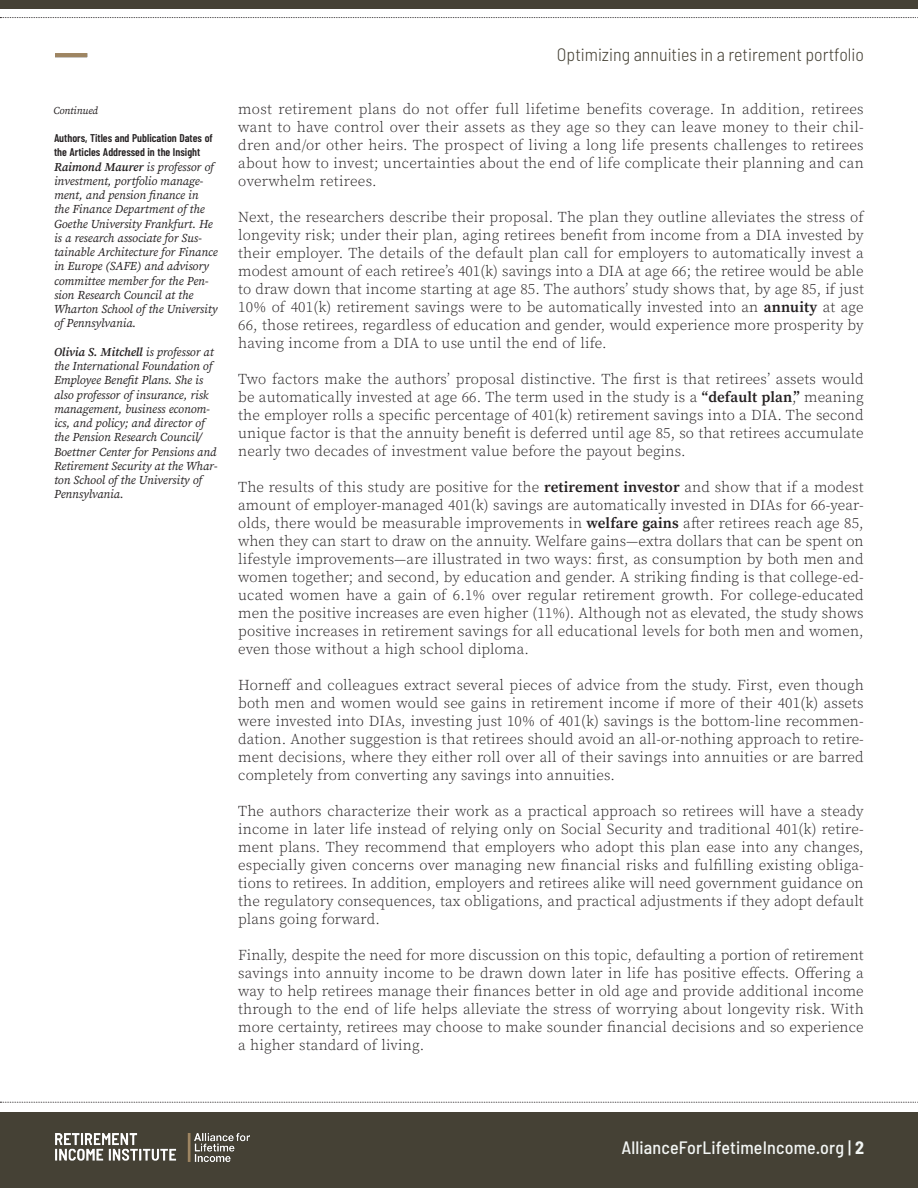
<style>
.page{position:relative;width:918px;height:1188px;background:#fff}
.page>*{position:absolute;margin:0;border:0;box-sizing:border-box;transform-origin:0 0}
.Paragraph_Style_1{font:300 semi-condensed 18px "Barlow";color:#454135}
.t1{font:500 semi-condensed 18px "Barlow";letter-spacing:.01em;color:#f3f6f4}
.Paragraph_Style_1-2{font:300 15px/18px "Source Serif Pro";letter-spacing:.01em;color:#231f20;text-align:justify}
.Paragraph_Style_1-3{font:italic 12px/14.2px "Source Serif Pro";letter-spacing:-.005em;color:#231f20}
.Paragraph_Style_1-4{font:600 11.25px/14.2px "Barlow Condensed";color:#231f20}
.Paragraph_Style_1-5{font:italic 10.5px "Source Serif Pro";letter-spacing:-.01em;color:#231f20}
.s1{font-weight:600}
.s2{font-weight:700}
</style>
<div class="page">
<div style="left:0;top:1112px;width:918px;height:76px;background:#454135"></div>
<svg style="left:0;top:1102px;width:918px;height:1px"></svg>
<svg style="left:0;top:17px;width:918px;height:1px"></svg>
<div style="left:1px;top:0;width:917px;height:9px;background:#454135"></div>
<img style="left:55px;top:1134px;width:195px;height:27px">
<img style="left:56px;top:53px;width:32px;height:5px">
<p class="Paragraph_Style_1-5" style="left:53px;top:103px;width:46px">Continued</p>
<p class="Paragraph_Style_1-4" style="left:54px;top:131px;width:160px">Authors, Titles and Publication Dates of the Articles Addressed in the Insight</p>
<p class="Paragraph_Style_1-3" style="left:54px;top:159px;width:165px"><span class="s1">Raimond Maurer</span> is professor of investment, portfolio manage&shy;ment, and pension finance in<br>the Finance Department of the<br>Goethe University Frankfurt. He is a research associate for Sus&shy;tainable Architecture for Finance</p>
<p class="Paragraph_Style_1-3" style="left:54px;top:259px;width:165px">in Europe (SAFE) and advisory committee member for the Pen&shy;sion Research Council at the<br>Wharton School of the University of Pennsylvania.</p>
<p class="Paragraph_Style_1-3" style="left:54px;top:345px;width:165px"><span class="s1">Olivia S. Mitchell</span> is professor at the International Foundation of<br>Employee Benefit Plans. She is also professor of insurance, risk management, business econom&shy;ics, and policy; and director of the Pension Research Council/<br>Boettner Center for Pensions and<br>Retirement Security at the Whar&shy;ton School of the University of<br>Pennsylvania.</p>
<p class="Paragraph_Style_1" style="left:557px;top:43px;width:309px">Optimizing annuities in a retirement portfolio</p>
<p class="Paragraph_Style_1-2" style="left:238px;top:100px;width:627px">most retirement plans do not offer full lifetime benefits coverage. In addition, retirees want to have control over their assets as they age so they can leave money to their chil&shy;dren and/or other heirs. The prospect of living a long life presents challenges to retirees about how to invest; uncertainties about the end of life complicate their planning and can overwhelm retirees.</p>
<p class="Paragraph_Style_1-2" style="left:238px;top:208px;width:627px">Next, the researchers describe their proposal. The plan they outline alleviates the stress of longevity risk; under their plan, aging retirees benefit from income from a DIA invested by their employer. The details of the default plan call for employers to automatically invest a modest amount of each retiree’s 401(k) savings into a DIA at age 66; the retiree would be able to draw down that income starting at age 85. The authors’ study shows that, by age 85, if just 10% of 401(k) retirement savings were to be automatically invested into an <span class="s1">annuity</span> at age 66, those retirees, regardless of education and gender, would experience more prosperity by having income from a DIA to use until the end of life.</p>
<p class="Paragraph_Style_1-2" style="left:238px;top:370px;width:627px">Two factors make the authors’ proposal distinctive. The first is that retirees’ assets would be automatically invested at age 66. The term used in the study is a <span class="s1">“default plan</span>,<span class="s1">”</span> meaning the employer rolls a specific percentage of 401(k) retirement savings into a DIA. The second unique factor is that the annuity benefit is deferred until age 85, so that retirees accumulate nearly two decades of investment value before the payout begins.</p>
<p class="Paragraph_Style_1-2" style="left:238px;top:478px;width:627px">The results of this study are positive for the <span class="s1">retirement investor</span> and show that if a modest amount of employer-managed 401(k) savings are automatically invested in DIAs for 66-year&shy;olds, there would be measurable improvements in <span class="s1">welfare gains</span> after retirees reach age 85, when they can start to draw on the annuity. Welfare gains—extra dollars that can be spent on lifestyle improvements—are illustrated in two ways: first, as consumption by both men and women together; and second, by education and gender. A striking finding is that college-ed&shy;ucated women have a gain of 6.1% over regular retirement growth. For college-educated men the positive increases are even higher (11%). Although not as elevated, the study shows positive increases in retirement savings for all educational levels for both men and women, even those without a high school diploma.</p>
<p class="Paragraph_Style_1-2" style="left:238px;top:676px;width:627px">Horneff and colleagues extract several pieces of advice from the study. First, even though both men and women would see gains in retirement income if more of their 401(k) assets were invested into DIAs, investing just 10% of 401(k) savings is the bottom-line recommen&shy;dation. Another suggestion is that retirees should avoid an all-or-nothing approach to retire&shy;ment decisions, where they either roll over all of their savings into annuities or are barred completely from converting any savings into annuities.</p>
<p class="Paragraph_Style_1-2" style="left:238px;top:802px;width:627px">The authors characterize their work as a practical approach so retirees will have a steady income in later life instead of relying only on Social Security and traditional 401(k) retire&shy;ment plans. They recommend that employers who adopt this plan ease into any changes, especially given concerns over managing new financial risks and fulfilling existing obliga&shy;tions to retirees. In addition, employers and retirees alike will need government guidance on the regulatory consequences, tax obligations, and practical adjustments if they adopt default plans going forward.</p>
<p class="Paragraph_Style_1-2" style="left:238px;top:946px;width:627px">Finally, despite the need for more discussion on this topic, defaulting a portion of retirement savings into annuity income to be drawn down later in life has positive effects. Offering a way to help retirees manage their finances better in old age and provide additional income through to the end of life helps alleviate the stress of worrying about longevity risk. With more certainty, retirees may choose to make sounder financial decisions and so experience a higher standard of living.</p>
<p class="t1" style="left:621px;top:1136px;width:244px">AllianceForLifetimeIncome.org | <span class="s2">2</span></p>
</div>
